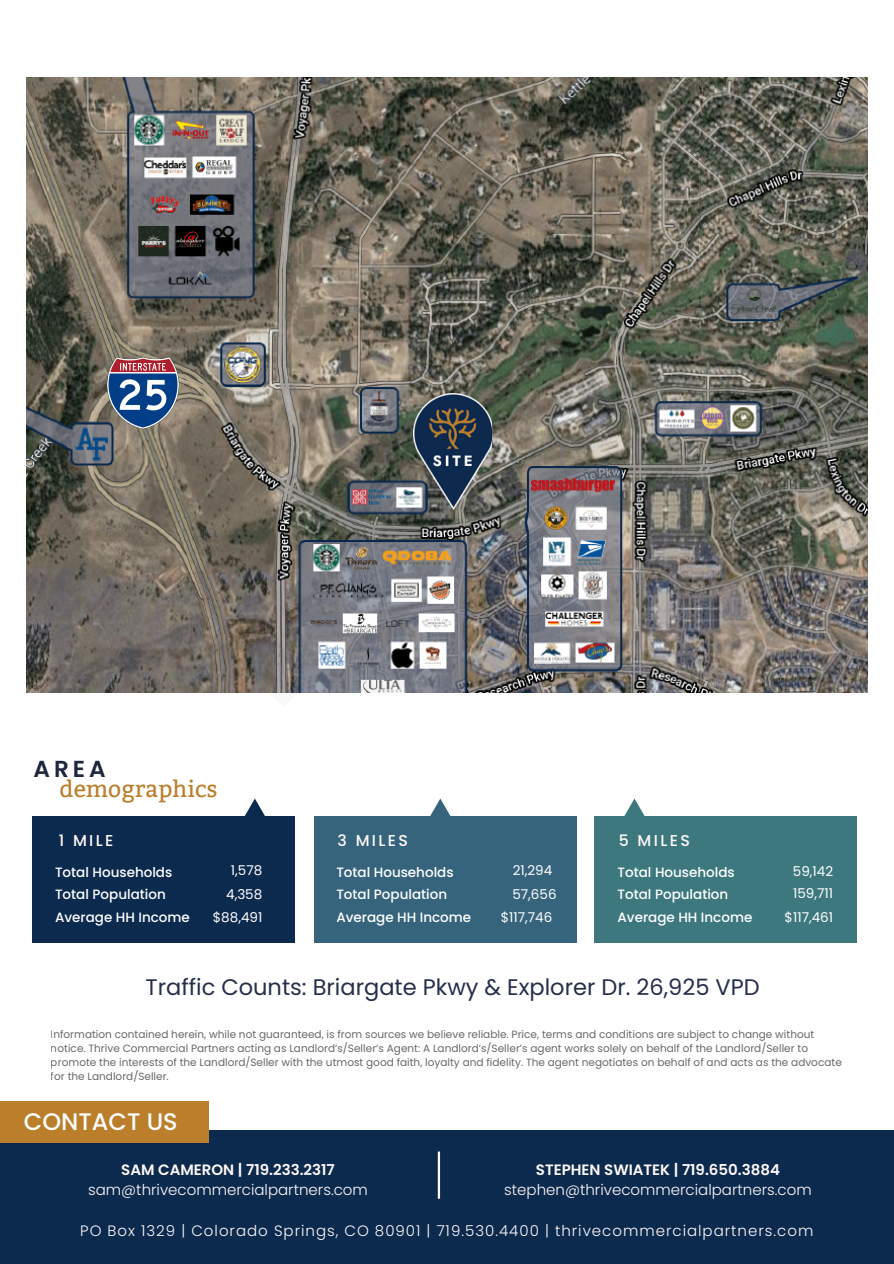
<style>
.page{position:relative;width:894px;height:1264px;background:#fff}
.page>*{position:absolute;margin:0;border:0;box-sizing:border-box;transform-origin:0 0}
.t1{font:500 23.85px "Poppins";color:#fff}
.t2{font:600 23.1px "Poppins";color:#1f273c}
.t3{font:22.95px "Bitter";color:#bb7e2b}
.t4{font:22.5px "Poppins";color:#252e4a}
.t5{font:500 15.75px "Poppins";letter-spacing:.15em;color:#fff9f8}
.t6{font:300 15px/20.2px "Poppins";color:#fff9f8;text-align:center}
.t7{font:300 15px "Poppins";letter-spacing:.065em;color:#fff9f8}
.t8{font:500 13.5px "Poppins";color:#fff}
.t9{font:13.5px "Poppins";color:#fff}
.t10{font:10.5px/14px "Poppins";color:#000}
.s1{font-weight:600}
</style>
<div class="page">
<div style="left:0;top:1130px;width:893px;height:133px;background:#0c294e"></div>
<hr style="left:437px;top:1152px;width:3px;height:45px;background:#fff9f8">
<div style="left:0;top:1101px;width:208px;height:41px;background:#bb7e2b"></div>
<svg style="left:245px;top:798px;width:20px;height:18px"></svg>
<div style="left:32px;top:816px;width:262px;height:126px;background:#0c294e"></div>
<svg style="left:430px;top:798px;width:21px;height:18px"></svg>
<svg style="left:624px;top:798px;width:21px;height:18px"></svg>
<div style="left:314px;top:816px;width:263px;height:126px;background:#37647d"></div>
<div style="left:594px;top:816px;width:262px;height:126px;background:#3d787f"></div>
<svg style="left:262px;top:692px;width:43px;height:1px"></svg>
<img style="left:26px;top:78px;width:841px;height:614px">
<img style="left:413px;top:393px;width:79px;height:116px">
<img style="left:108px;top:358px;width:71px;height:70px">
<h5 class="t2" style="left:33px;top:752px;width:74px">AREA</h5>
<h6 class="t3" style="left:60px;top:775px;width:159px">demographics</h6>
<h6 class="t5" style="left:59px;top:829px;width:56px">1 MILE</h6>
<h5 class="t5" style="left:337px;top:829px;width:72px">3 MILES</h5>
<h5 class="t5" style="left:618px;top:829px;width:73px">5 MILES</h5>
<h6 class="t8" style="left:55px;top:862px;width:119px">Total Households</h6>
<h3 class="t8" style="left:336px;top:862px;width:119px">Total Households</h3>
<h5 class="t8" style="left:617px;top:862px;width:119px">Total Households</h5>
<h6 class="t8" style="left:55px;top:885px;width:112px">Total Population</h6>
<h5 class="t8" style="left:336px;top:885px;width:112px">Total Population</h5>
<h6 class="t8" style="left:617px;top:885px;width:112px">Total Population</h6>
<h5 class="t8" style="left:55px;top:907px;width:136px">Average HH Income</h5>
<h6 class="t8" style="left:336px;top:907px;width:136px">Average HH Income</h6>
<h3 class="t8" style="left:617px;top:907px;width:136px">Average HH Income</h3>
<h5 class="t9" style="left:512px;top:861px;width:41px">21,294</h5>
<h5 class="t9" style="left:512px;top:885px;width:46px">57,656</h5>
<h6 class="t9" style="left:500px;top:907px;width:53px">$117,746</h6>
<h6 class="t9" style="left:231px;top:861px;width:33px">1,578</h6>
<h5 class="t9" style="left:226px;top:884px;width:38px">4,358</h5>
<h6 class="t9" style="left:213px;top:907px;width:51px">$88,491</h6>
<h4 class="t4" style="left:145px;top:971px;width:615px">Traffic Counts: Briargate Pkwy &amp; Explorer Dr. 26,925 VPD</h4>
<h2 class="t9" style="left:792px;top:861px;width:42px">59,142</h2>
<p class="t9" style="left:792px;top:884px;width:41px">159,711</p>
<h1 class="t9" style="left:784px;top:907px;width:50px">$117,461</h1>
<p class="t10" style="left:51px;top:1027px;width:792px">Information contained herein, while not guaranteed, is from sources we believe reliable. Price, terms and conditions are subject to change without notice. Thrive Commercial Partners acting as Landlord’s/Seller’s Agent: A Landlord’s/Seller’s agent works solely on behalf of the Landlord/Seller to promote the interests of the Landlord/Seller with the utmost good faith, loyalty and fidelity. The agent negotiates on behalf of and acts as the advocate for the Landlord/Seller.</p>
<h3 class="t1" style="left:24px;top:1105px;width:155px">CONTACT US</h3>
<p class="t6" style="left:88px;top:1159px;width:281px"><span class="s1">SAM CAMERON | 719.233.2317 </span>sam@thrivecommercialpartners.com</p>
<h1 class="t6" style="left:504px;top:1159px;width:309px"><span class="s1">STEPHEN SWIATEK | 719.650.3884 </span>stephen@thrivecommercialpartners.com</h1>
<h2 class="t7" style="left:80px;top:1220px;width:734px">PO Box 1329 | Colorado Springs, CO 80901 | 719.530.4400 | thrivecommercialpartners.com</h2>
</div>
